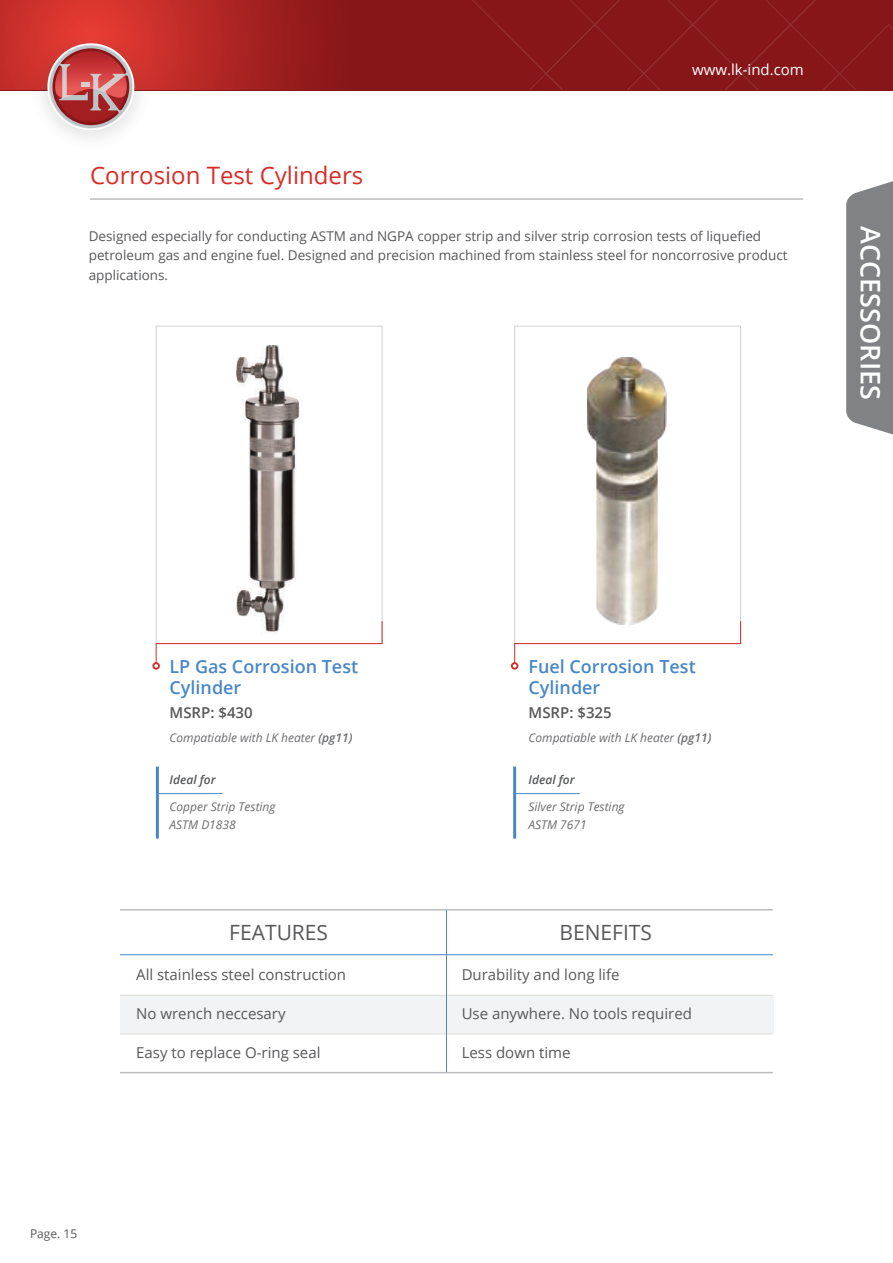
<style>
.page{position:relative;width:893px;height:1263px;background:#fff}
.page>*{position:absolute;margin:0;border:0;box-sizing:border-box;transform-origin:0 0}
.t1{font:600 27px "Open Sans";color:#fff}
.t2{font:24px "Open Sans";color:#da2c27}
.t3{font:21px "Open Sans";color:#57585a}
.t4{font:600 18px/21.6px "Open Sans";color:#4a87c6}
.t5{font:15px "Open Sans";color:#57585a}
.t6{font:600 15px "Open Sans";color:#57585a}
.t7{font:15px "Open Sans";color:#fff}
.t8{font:13.5px/19.5px "Open Sans";color:#57585a}
.t9{font:italic 12px/18px "Open Sans";color:#6c6d70}
.t10{font:italic 600 12px "Open Sans";color:#57585a}
.t11{font:12px "Open Sans";color:#57585a}
.s1{font-weight:600}
</style>
<div class="page">
<div style="left:0;top:0;width:893px;height:90px;background:#871619"></div>
<svg style="left:472px;top:0;width:421px;height:90px"></svg>
<svg style="left:0;top:0;width:361px;height:128px"></svg>
<svg style="left:55px;top:51px;width:72px;height:47px;background:#c95f60"></svg>
<svg style="left:846px;top:181px;width:47px;height:254px;background:#888a8d"></svg>
<hr style="left:90px;top:198px;width:713px;height:2px;background:#bcbdc0">
<div style="left:120px;top:995px;width:653px;height:39px;background:#f2f3f4"></div>
<hr style="left:120px;top:995px;width:653px;height:1px;background:#deddd7">
<hr style="left:120px;top:1033px;width:653px;height:1px;background:#deddd7">
<hr style="left:446px;top:910px;width:1px;height:163px;background:#4a87c6">
<hr style="left:120px;top:954px;width:653px;height:1px;background:#4a87c6">
<hr style="left:120px;top:909px;width:653px;height:1px;background:#bcbdc0">
<hr style="left:120px;top:1072px;width:653px;height:1px;background:#bcbdc0">
<div style="left:156px;top:326px;width:226px;height:318px;background:#fff;border:1px solid #d1d2d4"></div>
<div style="left:514px;top:326px;width:227px;height:318px;background:#fff;border:1px solid #d1d2d4"></div>
<img style="left:587px;top:358px;width:80px;height:262px">
<svg style="left:152px;top:620px;width:231px;height:50px"></svg>
<svg style="left:511px;top:620px;width:230px;height:50px"></svg>
<hr style="left:156px;top:766px;width:3px;height:73px;background:#4a87c6">
<hr style="left:157px;top:793px;width:65px;height:1px;background:#4a87c6">
<hr style="left:513px;top:766px;width:3px;height:73px;background:#4a87c6">
<hr style="left:515px;top:793px;width:65px;height:1px;background:#4a87c6">
<img style="left:219px;top:345px;width:101px;height:293px">
<h2 class="t2" style="left:90px;top:159px;width:275px">Corrosion Test Cylinders</h2>
<p class="t7" style="left:692px;top:59px;width:113px">www.lk-ind.com</p>
<p class="t8" style="left:89px;top:226px;width:700px">Designed especially for conducting ASTM and NGPA copper strip and silver strip corrosion tests of liquefied petroleum gas and engine fuel. Designed and precision machined from stainless steel for noncorrosive product applications.</p>
<h1 class="t1" style="left:889px;top:226px;width:175px;rotate:90deg">ACCESSORIES</h1>
<h3 class="t4" style="left:169px;top:655px;width:190px">LP Gas Corrosion Test<br>Cylinder</h3>
<p class="t6" style="left:169px;top:703px;width:85px">MSRP: $430</p>
<p class="t9" style="left:169px;top:729px;width:185px">Compatiable with LK heater <span class="s1">(pg11)</span></p>
<p class="t10" style="left:169px;top:772px;width:48px">Ideal for</p>
<p class="t9" style="left:169px;top:798px;width:108px">Copper Strip Testing<br>ASTM D1838</p>
<h3 class="t4" style="left:528px;top:655px;width:169px">Fuel Corrosion Test<br>Cylinder</h3>
<p class="t6" style="left:528px;top:703px;width:85px">MSRP: $325</p>
<p class="t9" style="left:528px;top:729px;width:185px">Compatiable with LK heater <span class="s1">(pg11)</span></p>
<p class="t10" style="left:528px;top:772px;width:48px">Ideal for</p>
<p class="t9" style="left:528px;top:798px;width:98px">Silver Strip Testing<br>ASTM 7671</p>
<h3 class="t3" style="left:229px;top:918px;width:100px">FEATURES</h3>
<h3 class="t3" style="left:559px;top:918px;width:94px">BENEFITS</h3>
<p class="t5" style="left:136px;top:964px;width:211px">All stainless steel construction</p>
<p class="t5" style="left:136px;top:1003px;width:151px">No wrench neccesary</p>
<p class="t5" style="left:136px;top:1042px;width:186px">Easy to replace O-ring seal</p>
<p class="t5" style="left:462px;top:964px;width:159px">Durability and long life</p>
<p class="t5" style="left:462px;top:1003px;width:232px">Use anywhere. No tools required</p>
<p class="t5" style="left:462px;top:1042px;width:110px">Less down time</p>
<p class="t11" style="left:30px;top:1225px;width:49px">Page. 15</p>
</div>
